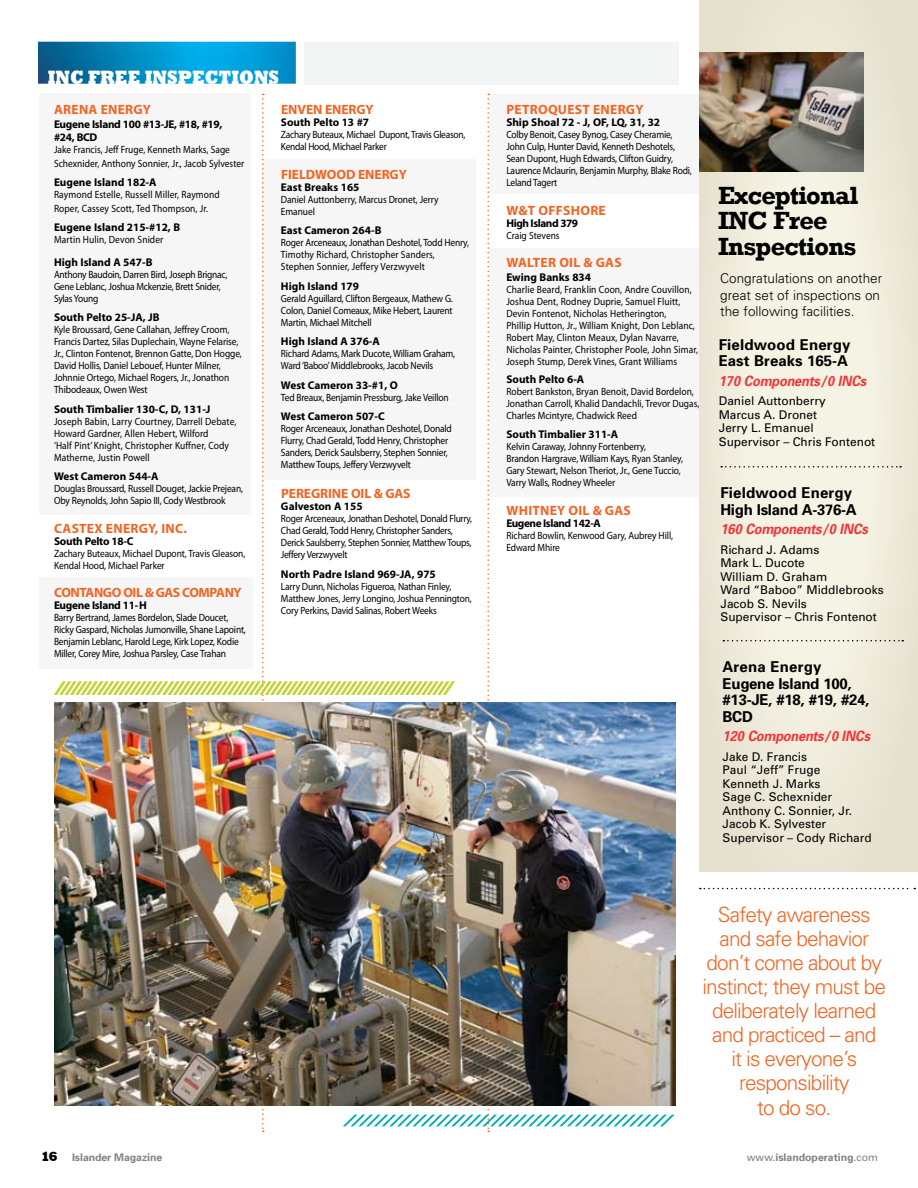
<style>
.page{position:relative;width:918px;height:1188px;background:#fff}
.page>*{position:absolute;margin:0;border:0;box-sizing:border-box;transform-origin:0 0}
.t1{font:700 25.5px/25.5px "Rockwell";letter-spacing:-.03em;color:#000}
.t2{font:300 21px/24px "Univers";letter-spacing:-.04em;color:#f26522;text-align:center}
.t3{font:800 19.8px "Rockwell";color:#fff;scale:.86 1}
.t4{font:700 15px/16.5px "Univers";color:#000}
.t5{font:700 15px/16.5px "Univers";letter-spacing:-.02em;color:#000}
.t6{font:italic 700 14.25px "Univers";letter-spacing:-.02em;color:#f53334;scale:.9 1}
.t7{font:700 13.5px "Myriad Pro";letter-spacing:.015em;color:#f26522}
.t8{font:300 13.5px/16.5px "Univers";color:#000}
.t9{font:700 13.5px "Myriad Pro";letter-spacing:-.005em;color:#f26522}
.t10{font:700 13.5px "Myriad Pro";letter-spacing:-.03em;color:#f26522}
.t11{font:800 13.5px "Rockwell";color:#000}
.t12{font:12px/13.5px "Univers";color:#000}
.t13{font:700 11.25px "Myriad Pro";color:#000}
.t14{font:700 11.25px/13.5px "Myriad Pro";letter-spacing:-.025em;color:#000}
.t15{font:700 11.25px "Myriad Pro";letter-spacing:-.04em;color:#000}
.t16{font:10.5px/12px "Myriad Pro";letter-spacing:-.015em;color:#000;scale:.9 1}
.t17{font:10.5px/12px "Myriad Pro";letter-spacing:.01em;color:#000;scale:.9 1}
.t18{font:700 10.5px "Univers";letter-spacing:-.005em;color:#808285}
.s1{font-weight:400}
</style>
<div class="page">
<div style="left:489px;top:94px;width:212px;height:99px;background:#f6f6f7"></div>
<div style="left:489px;top:248px;width:212px;height:248px;background:#f6f6f7"></div>
<div style="left:699px;top:0;width:219px;height:872px;background:linear-gradient(to right,#efecdc,#efebdb)"></div>
<div style="left:39px;top:94px;width:211px;height:421px;background:#f6f6f7"></div>
<div style="left:39px;top:578px;width:214px;height:91px;background:#f6f6f7"></div>
<svg style="left:38px;top:42px;width:258px;height:42px;background:#038cc3"></svg>
<div style="left:304px;top:42px;width:374px;height:42px;background:#f3f4f4"></div>
<svg style="left:721px;top:466px;width:180px;height:2px"></svg>
<svg style="left:723px;top:640px;width:180px;height:1px"></svg>
<img style="left:699px;top:52px;width:164px;height:119px">
<svg style="left:700px;top:888px;width:215px;height:1px"></svg>
<img style="left:54px;top:94px;width:621px;height:1038px">
<p class="t3" style="left:48px;top:66px;width:271px">INC FREE INSPECTIONS</p>
<p class="t7" style="left:54px;top:101px;width:19px">Arena</p>
<p class="t7" style="left:101px;top:101px;width:52px">ENERGY</p>
<p class="t14" style="left:54px;top:117px;width:170px">Eugene Island 100 #13-JE, #18, #19, #24, BCD</p>
<p class="t16" style="left:54px;top:143px;width:213px;line-height:13.5px">Jake Francis, Jeff Fruge, Kenneth Marks, Sage<br>Schexnider, Anthony Sonnier, Jr., Jacob Sylvester</p>
<p class="t13" style="left:54px;top:175px;width:104px">Eugene Island 182-A</p>
<p class="t17" style="left:54px;top:188px;width:186px;line-height:13.5px">Raymond Estelle, Russell Miller, Raymond<br>Roper, Cassey Scott, Ted Thompson, Jr.</p>
<p class="t13" style="left:54px;top:220px;width:128px">Eugene Island 215-#12, B</p>
<p class="t17" style="left:54px;top:234px;width:123px">Martin Hulin, Devon Snider</p>
<p class="t13" style="left:54px;top:255px;width:100px">High Island A 547-B</p>
<p class="t16" style="left:54px;top:268px;width:194px">Anthony Baudoin, Darren Bird, Joseph Brignac,<br>Gene Leblanc, Joshua Mckenzie, Brett Snider,<br>Sylas Young</p>
<p class="t13" style="left:54px;top:310px;width:107px">South Pelto 25-JA, JB</p>
<p class="t16" style="left:54px;top:324px;width:210px">Kyle Broussard, Gene Callahan, Jeffrey Croom, Francis Dartez, Silas Duplechain, Wayne Felarise, Jr., Clinton Fontenot, Brennon Gatte, Don Hogge, David Hollis, Daniel Lebouef, Hunter Milner, Johnnie Ortego, Michael Rogers, Jr., Jonathon Thibodeaux, Owen West</p>
<p class="t13" style="left:54px;top:402px;width:158px">South Timbalier 130-C, D, 131-J</p>
<p class="t17" style="left:54px;top:415px;width:204px">Joseph Babin, Larry Courtney, Darrell Debate, Howard Gardner, Allen Hebert, Wilford<br>‘Half Pint’ Knight, Christopher Kuffner, Cody Matherne, Justin Powell</p>
<p class="t13" style="left:54px;top:469px;width:106px">West Cameron 544-A</p>
<p class="t16" style="left:54px;top:483px;width:212px">Douglas Broussard, Russell Douget, Jackie Prejean,<br>Oby Reynolds, John Sapio III, Cody Westbrook</p>
<p class="t7" style="left:54px;top:520px;width:134px">CASTEX ENERGY, INC.</p>
<p class="t14" style="left:54px;top:534px;width:81px">South Pelto 18-C</p>
<p class="t16" style="left:54px;top:547px;width:214px">Zachary Buteaux, Michael Dupont, Travis Gleason,<br>Kendal Hood, Michael Parker</p>
<p class="t10" style="left:54px;top:584px;width:189px">CONTANGO OIL &amp; GAS COMPANY</p>
<p class="t14" style="left:54px;top:599px;width:94px">Eugene Island 11-H</p>
<p class="t16" style="left:54px;top:612px;width:215px">Barry Bertrand, James Bordelon, Slade Doucet, Ricky Gaspard, Nicholas Jumonville, Shane Lapoint, Benjamin Leblanc, Harold Lege, Kirk Lopez, Kodie Miller, Corey Mire, Joshua Parsley, Case Trahan</p>
<p class="t9" style="left:281px;top:101px;width:94px">ENVEN ENERGY</p>
<p class="t13" style="left:281px;top:115px;width:90px">South Pelto 13 #7</p>
<p class="t16" style="left:281px;top:129px;width:206px">Zachary Buteaux, Michael Dupont, Travis Gleason,<br>Kendal Hood, Michael Parker</p>
<p class="t9" style="left:281px;top:166px;width:127px">FIELDWOOD ENERGY</p>
<p class="t13" style="left:281px;top:180px;width:80px">East Breaks 165</p>
<p class="t16" style="left:281px;top:193px;width:177px">Daniel Auttonberry, Marcus Dronet, Jerry<br>Emanuel</p>
<p class="t13" style="left:281px;top:223px;width:102px">East Cameron 264-B</p>
<p class="t17" style="left:281px;top:237px;width:211px">Roger Arceneaux, Jonathan Deshotel, Todd Henry,<br>Timothy Richard, Christopher Sanders,<br>Stephen Sonnier, Jeffery Verzwyvelt</p>
<p class="t13" style="left:281px;top:279px;width:80px">High Island 179</p>
<p class="t16" style="left:281px;top:292px;width:193px;text-align:justify">Gerald Aguillard, Clifton Bergeaux, Mathew G.<br>Colon, Daniel Comeaux, Mike Hebert, Laurent Martin, Michael Mitchell</p>
<p class="t13" style="left:281px;top:334px;width:100px">High Island A 376-A</p>
<p class="t16" style="left:281px;top:348px;width:195px">Richard Adams, Mark Ducote, William Graham,<br>Ward ‘Baboo’ Middlebrooks, Jacob Nevils</p>
<p class="t13" style="left:281px;top:378px;width:118px">West Cameron 33-#1, O</p>
<p class="t16" style="left:281px;top:391px;width:188px">Ted Breaux, Benjamin Pressburg, Jake Veillon</p>
<p class="t13" style="left:281px;top:409px;width:106px">West Cameron 507-C</p>
<p class="t16" style="left:281px;top:423px;width:191px">Roger Arceneaux, Jonathan Deshotel, Donald Flurry, Chad Gerald, Todd Henry, Christopher Sanders, Derick Saulsberry, Stephen Sonnier, Matthew Toups, Jeffery Verzwyvelt</p>
<p class="t9" style="left:281px;top:485px;width:131px">PEREGRINE OIL &amp; GAS</p>
<p class="t13" style="left:281px;top:499px;width:83px">Galveston A 155</p>
<p class="t16" style="left:281px;top:513px;width:214px">Roger Arceneaux, Jonathan Deshotel, Donald Flurry, Chad Gerald, Todd Henry, Christopher Sanders, Derick Saulsberry, Stephen Sonnier, Matthew Toups, Jeffery Verzwyvelt</p>
<p class="t13" style="left:281px;top:567px;width:156px">North Padre Island 969-JA, 975</p>
<p class="t16" style="left:281px;top:580px;width:214px">Larry Dunn, Nicholas Figueroa, Nathan Finley,<br>Matthew Jones, Jerry Longino, Joshua Pennington,<br>Cory Perkins, David Salinas, Robert Weeks</p>
<p class="t7" style="left:507px;top:101px;width:139px">PETROQUEST ENERGY</p>
<p class="t13" style="left:506px;top:115px;width:155px">Ship Shoal 72 - J, OF, LQ, 31, 32</p>
<p class="t16" style="left:506px;top:128px;width:208px">Colby Benoit, Casey Bynog, Casey Cheramie, John Culp, Hunter David, Kenneth Deshotels, Sean Dupont, Hugh Edwards, Clifton Guidry, Laurence Mclaurin, Benjamin Murphy, Blake Rodi, Leland Tagert</p>
<p class="t7" style="left:507px;top:201px;width:101px">W&amp;T OFFSHORE</p>
<p class="t15" style="left:506px;top:216px;width:73px">High Island 379</p>
<p class="t16" style="left:506px;top:229px;width:61px">Craig Stevens</p>
<p class="t7" style="left:507px;top:254px;width:117px">WALTER OIL &amp; GAS</p>
<p class="t13" style="left:506px;top:270px;width:86px">Ewing Banks 834</p>
<p class="t17" style="left:506px;top:283px;width:215px">Charlie Beard, Franklin Coon, Andre Couvillon, Joshua Dent, Rodney Duprie, Samuel Fluitt, Devin Fontenot, Nicholas Hetherington,<br>Phillip Hutton, Jr., William Knight, Don Leblanc, Robert May, Clinton Meaux, Dylan Navarre, Nicholas Painter, Christopher Poole, John Simar, Joseph Stump, Derek Vines, Grant Williams</p>
<p class="t13" style="left:506px;top:372px;width:79px">South Pelto 6-A</p>
<p class="t16" style="left:506px;top:385px;width:216px">Robert Bankston, Bryan Benoit, David Bordelon,<br>Jonathan Carroll, Khalid Dandachli, Trevor Dugas,<br>Charles Mcintyre, Chadwick Reed</p>
<p class="t13" style="left:506px;top:427px;width:113px">South Timbalier 311-A</p>
<p class="t16" style="left:506px;top:440px;width:198px">Kelvin Caraway, Johnny Fortenberry,<br>Brandon Hargrave, William Kays, Ryan Stanley, Gary Stewart, Nelson Theriot, Jr., Gene Tuccio, Varry Walls, Rodney Wheeler</p>
<p class="t7" style="left:507px;top:501px;width:126px">WHITNEY OIL &amp; GAS</p>
<p class="t15" style="left:506px;top:516px;width:96px">Eugene Island 142-A</p>
<p class="t16" style="left:506px;top:529px;width:187px">Richard Bowlin, Kenwood Gary, Aubrey Hill,<br>Edward Mhire</p>
<p class="t1" style="left:718px;top:183px;width:142px">Exceptional<br>INC Free<br>Inspections</p>
<p class="t8" style="left:720px;top:270px;width:164px">Congratulations on another great set of inspections on the following facilities.</p>
<p class="t4" style="left:719px;top:335px;width:133px">Fieldwood Energy<br>East Breaks 165-A</p>
<p class="t6" style="left:719px;top:371px;width:165px">170 Components/0 INCs</p>
<p class="t12" style="left:719px;top:394px;width:158px">Daniel Auttonberry<br>Marcus A. Dronet<br>Jerry L. Emanuel<br>Supervisor – Chris Fontenot</p>
<p class="t4" style="left:720px;top:484px;width:138px">Fieldwood Energy<br>High Island A-376-A</p>
<p class="t6" style="left:720px;top:520px;width:165px">160 Components/0 INCs</p>
<p class="t12" style="left:720px;top:542px;width:165px">Richard J. Adams<br>Mark L. Ducote<br>William D. Graham<br>Ward “Baboo” Middlebrooks<br>Jacob S. Nevils<br>Supervisor – Chris Fontenot</p>
<p class="t5" style="left:723px;top:658px;width:148px">Arena Energy<br>Eugene Island 100, #13-JE, #18, #19, #24,<br>BCD</p>
<p class="t6" style="left:723px;top:727px;width:165px">120 Components/0 INCs</p>
<p class="t12" style="left:723px;top:749px;width:151px">Jake D. Francis<br>Paul “Jeff” Fruge<br>Kenneth J. Marks<br>Sage C. Schexnider<br>Anthony C. Sonnier, Jr.<br>Jacob K. Sylvester<br>Supervisor – Cody Richard</p>
<p class="t2" style="left:703px;top:902px;width:185px">Safety awareness and safe behavior don’t come about by instinct; they must be deliberately learned and practiced – and<br>it is everyone’s responsibility<br>to do so.</p>
<p class="t11" style="left:41px;top:1149px;width:19px">16</p>
<p class="t18" style="left:72px;top:1151px;width:92px">Islander Magazine</p>
<p class="t18" style="left:747px;top:1151px;width:133px"><span class="s1">www.</span>islandoperating<span class="s1">.com</span></p>
</div>
